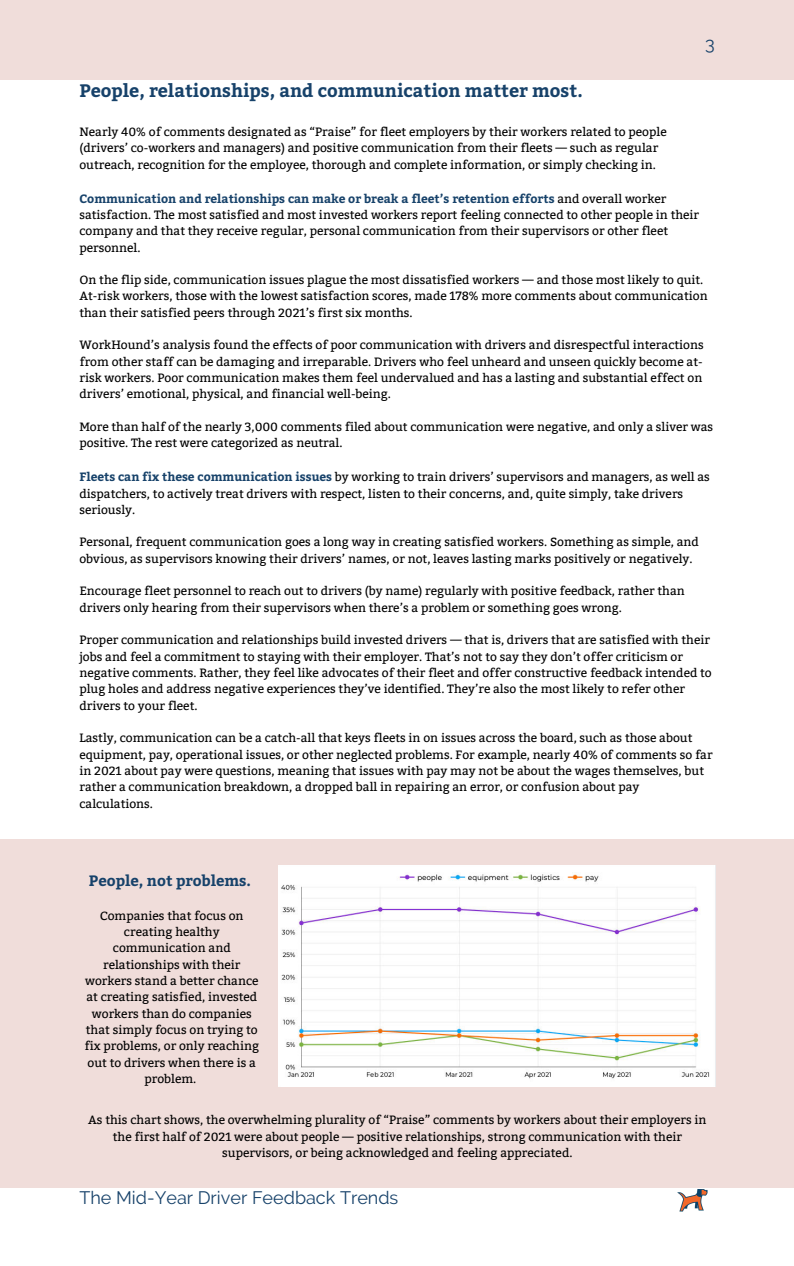
<style>
.page{position:relative;width:794px;height:1266px;background:#fff}
.page>*{position:absolute;margin:0;border:0;box-sizing:border-box;transform-origin:0 0}
.t1{font:700 18px "Bitter";color:#17426a}
.t2{font:18px "Raleway";color:#17426a}
.t3{font:700 15px "Bitter";color:#17426a}
.t4{font:12px/16.4px "Bitter";color:#000}
.s1{font-weight:700;color:#17426a}
</style>
<div class="page">
<div style="left:0;top:0;width:793px;height:80px;background:#f0ddda"></div>
<div style="left:0;top:840px;width:793px;height:348px;background:#f0ddda"></div>
<img style="left:278px;top:865px;width:436px;height:221px">
<img style="left:677px;top:1189px;width:31px;height:23px">
<h1 class="t2" style="left:705px;top:33px;width:11px">3</h1>
<h1 class="t1" style="left:79px;top:80px;width:504px">People, relationships, and communication matter most.</h1>
<p class="t4" style="left:79px;top:124px;width:588px">Nearly 40% of comments designated as “Praise” for fleet employers by their workers related to people (drivers’ co-workers and managers) and positive communication from their fleets — such as regular outreach, recognition for the employee, thorough and complete information, or simply checking in.</p>
<p class="t4" style="left:79px;top:190px;width:621px"><span class="s1">Communication and relationships can make or break a fleet’s retention efforts</span> and overall worker satisfaction. The most satisfied and most invested workers report feeling connected to other people in their company and that they receive regular, personal communication from their supervisors or other fleet personnel.</p>
<p class="t4" style="left:79px;top:272px;width:629px">On the flip side, communication issues plague the most dissatisfied workers — and those most likely to quit.<br>At-risk workers, those with the lowest satisfaction scores, made 178% more comments about communication than their satisfied peers through 2021’s first six months.</p>
<p class="t4" style="left:79px;top:337px;width:625px;text-align:justify">WorkHound’s analysis found the effects of poor communication with drivers and disrespectful interactions from other staff can be damaging and irreparable. Drivers who feel unheard and unseen quickly become at&shy;risk workers. Poor communication makes them feel undervalued and has a lasting and substantial effect on drivers’ emotional, physical, and financial well-being.</p>
<p class="t4" style="left:79px;top:419px;width:635px">More than half of the nearly 3,000 comments filed about communication were negative, and only a sliver was positive. The rest were categorized as neutral.</p>
<p class="t4" style="left:79px;top:469px;width:631px"><span class="s1">Fleets can fix these communication issues</span> by working to train drivers’ supervisors and managers, as well as dispatchers, to actively treat drivers with respect, listen to their concerns, and, quite simply, take drivers seriously.</p>
<p class="t4" style="left:79px;top:534px;width:620px">Personal, frequent communication goes a long way in creating satisfied workers. Something as simple, and obvious, as supervisors knowing their drivers’ names, or not, leaves lasting marks positively or negatively.</p>
<p class="t4" style="left:79px;top:583px;width:606px">Encourage fleet personnel to reach out to drivers (by name) regularly with positive feedback, rather than drivers only hearing from their supervisors when there’s a problem or something goes wrong.</p>
<p class="t4" style="left:79px;top:632px;width:633px">Proper communication and relationships build invested drivers — that is, drivers that are satisfied with their jobs and feel a commitment to staying with their employer. That’s not to say they don’t offer criticism or negative comments. Rather, they feel like advocates of their fleet and offer constructive feedback intended to plug holes and address negative experiences they’ve identified. They’re also the most likely to refer other drivers to your fleet.</p>
<p class="t4" style="left:79px;top:730px;width:634px">Lastly, communication can be a catch-all that keys fleets in on issues across the board, such as those about equipment, pay, operational issues, or other neglected problems. For example, nearly 40% of comments so far in 2021 about pay were questions, meaning that issues with pay may not be about the wages themselves, but rather a communication breakdown, a dropped ball in repairing an error, or confusion about pay calculations.</p>
<p class="t3" style="left:89px;top:871px;width:163px">People, not problems.</p>
<p class="t4" style="left:84px;top:907px;width:176px;text-align:center">Companies that focus on creating healthy communication and relationships with their workers stand a better chance at creating satisfied, invested workers than do companies that simply focus on trying to fix problems, or only reaching out to drivers when there is a problem.</p>
<p class="t4" style="left:88px;top:1112px;width:619px;text-align:center">As this chart shows, the overwhelming plurality of “Praise” comments by workers about their employers in the first half of 2021 were about people — positive relationships, strong communication with their supervisors, or being acknowledged and feeling appreciated.</p>
<h1 class="t2" style="left:79px;top:1187px;width:320px">The Mid-Year Driver Feedback Trends</h1>
</div>
